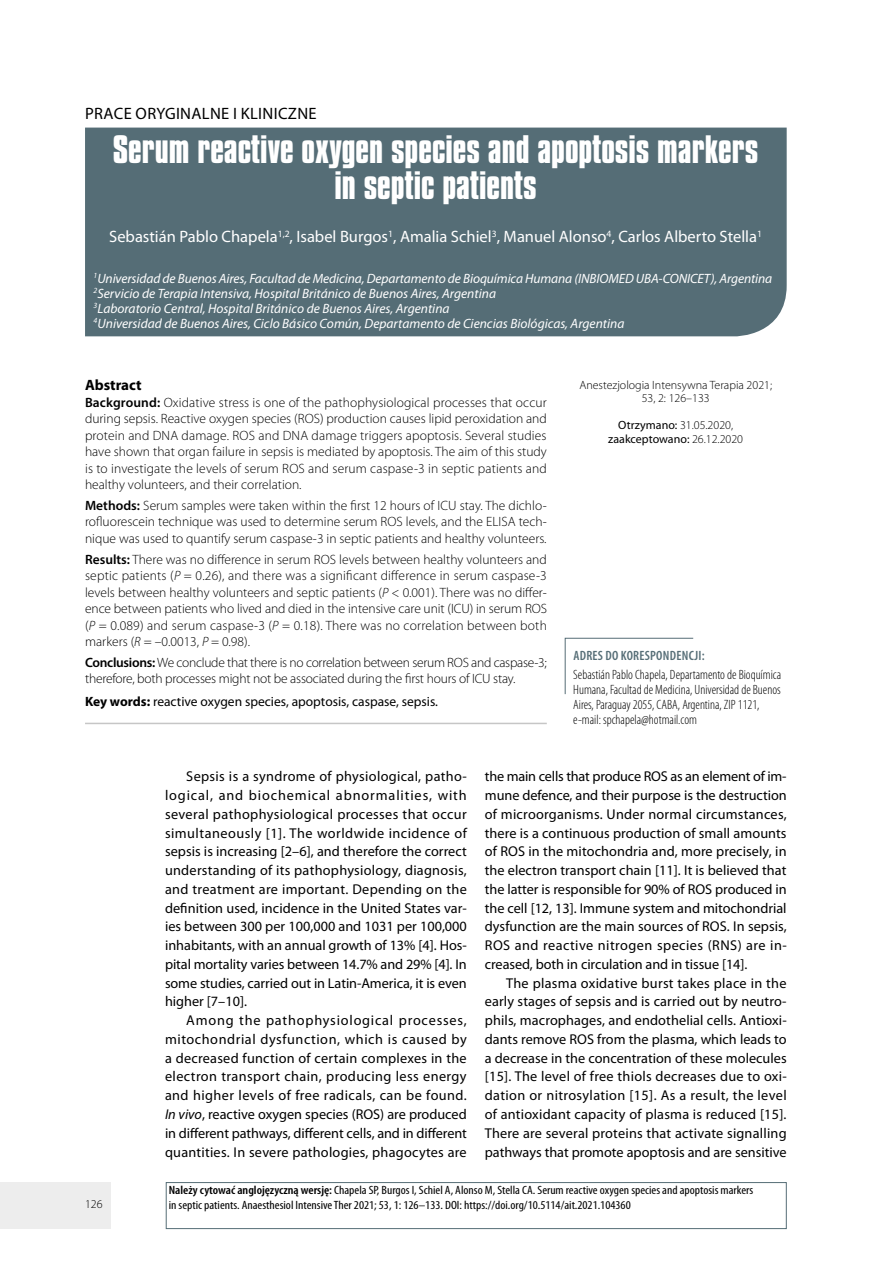
<style>
.page{position:relative;width:893px;height:1263px;background:#fff}
.page>*{position:absolute;margin:0;border:0;box-sizing:border-box;transform-origin:0 0}
.t1{font:700 33px/36px "Compacta PL";color:#fff;text-align:center}
.t2{font:16.5px "Myriad Pro";color:#fff}
.t3{font:16.5px "Myriad Pro";letter-spacing:.02em;color:#000}
.t4{font:700 15px "Myriad Pro";color:#000}
.t5{font:14.25px/18.8px "Myriad Pro";color:#000;text-align:justify}
.t6{font:300 13.5px/16.5px "Myriad Pro";color:#000;text-align:justify}
.t7{font:italic 13.5px/15px "Myriad Pro";color:#fff}
.t8{font:300 condensed 13.5px/15px "Myriad Pro";color:#000}
.t9{font:13.5px "Myriad Pro";color:#000}
.t10{font:600 condensed 13.5px "Myriad Pro";letter-spacing:.02em;color:#556d76}
.t11{font:condensed 12px/15px "Myriad Pro";color:#000;scale:1.1 1}
.t12{font:300 12px/13.5px "Myriad Pro";color:#000;text-align:center}
.t13{font:12px/13.5px "Myriad Pro";color:#000;text-align:center}
.s1{font-weight:600}
.s2{font-style:italic}
.s3{font-weight:700}
.s4{font-weight:300}
</style>
<div class="page">
<div style="left:0;top:1182px;width:111px;height:47px;background:#ededed"></div>
<div style="left:85px;top:128px;width:702px;height:208px;background:#556d76"></div>
<svg style="left:564px;top:637px;width:130px;height:58px"></svg>
<hr style="left:85px;top:723px;width:462px;height:1px;background:#c6c6c6">
<div style="left:166px;top:1182px;width:621px;height:47px;border:1px solid #556d76"></div>
<p class="t3" style="left:85px;top:103px;width:233px">PRACE ORYGINALNE I KLINICZNE</p>
<h1 class="t1" style="left:113px;top:132px;width:647px">Serum reactive oxygen species and apoptosis markers in septic patients</h1>
<p class="t2" style="left:109px;top:227px;width:654px">Sebastián Pablo Chapela<sup>1,2</sup>, Isabel Burgos<sup>1</sup>, Amalia Schiel<sup>3</sup>, Manuel Alonso<sup>4</sup>, Carlos Alberto Stella<sup>1</sup></p>
<p class="t7" style="left:94px;top:271px;width:680px"><sup>1</sup>Universidad de Buenos Aires, Facultad de Medicina, Departamento de Bioquímica Humana (INBIOMED UBA-CONICET), Argentina <sup>2</sup>Servicio de Terapia Intensiva, Hospital Británico de Buenos Aires, Argentina<br><sup>3</sup>Laboratorio Central, Hospital Británico de Buenos Aires, Argentina<br><sup>4</sup>Universidad de Buenos Aires, Ciclo Básico Común, Departamento de Ciencias Biológicas, Argentina</p>
<p class="t4" style="left:85px;top:375px;width:58px">Abstract</p>
<p class="t6" style="left:85px;top:394px;width:463px"><span class="s1">Background:</span> Oxidative stress is one of the pathophysiological processes that occur during sepsis. Reactive oxygen species (ROS) production causes lipid peroxidation and protein and DNA damage. ROS and DNA damage triggers apoptosis. Several studies have shown that organ failure in sepsis is mediated by apoptosis. The aim of this study is to investigate the levels of serum ROS and serum caspase-3 in septic patients and healthy volunteers, and their correlation.</p>
<p class="t6" style="left:85px;top:497px;width:463px"><span class="s1">Methods:</span> Serum samples were taken within the first 12 hours of ICU stay. The dichlo&shy;rofluorescein technique was used to determine serum ROS levels, and the ELISA tech&shy;nique was used to quantify serum caspase-3 in septic patients and healthy volunteers.</p>
<p class="t6" style="left:85px;top:551px;width:464px"><span class="s1">Results:</span> There was no difference in serum ROS levels between healthy volunteers and septic patients (<span class="s2">P</span> = 0.26), and there was a significant difference in serum caspase-3 levels between healthy volunteers and septic patients (<span class="s2">P</span> &lt; 0.001). There was no differ&shy;ence between patients who lived and died in the intensive care unit (ICU) in serum ROS (<span class="s2">P</span> = 0.089) and serum caspase-3 (<span class="s2">P</span> = 0.18). There was no correlation between both markers (<span class="s2">R</span> = –0.0013, <span class="s2">P</span> = 0.98).</p>
<p class="t6" style="left:85px;top:654px;width:463px"><span class="s1">Conclusions:</span> We conclude that there is no correlation between serum ROS and caspase-3; therefore, both processes might not be associated during the first hours of ICU stay.</p>
<p class="t9" style="left:85px;top:693px;width:355px"><span class="s3">Key words:</span> reactive oxygen species, apoptosis, caspase, sepsis.</p>
<p class="t12" style="left:579px;top:378px;width:194px">Anestezjologia Intensywna Terapia 2021;<br>53, 2: 126–133</p>
<p class="t13" style="left:608px;top:418px;width:136px">Otrzymano: <span class="s4">31.05.2020, </span>zaakceptowano: <span class="s4">26.12.2020</span></p>
<p class="t10" style="left:573px;top:647px;width:133px">ADRES DO KORESPONDENCJI:</p>
<p class="t8" style="left:573px;top:667px;width:209px">Sebastián Pablo Chapela, Departamento de Bioquímica Humana, Facultad de Medicina, Universidad de Buenos Aires, Paraguay 2055, CABA, Argentina, ZIP 1121, e-mail: spchapela@hotmail.com</p>
<p class="t12" style="left:85px;top:1197px;width:19px">126</p>
<p class="t5" style="left:165px;top:767px;width:303px;text-indent:21px">Sepsis is a syndrome of physiological, patho&shy;logical, and biochemical abnormalities, with several pathophysiological processes that occur simultaneously [1]. The worldwide incidence of sepsis is increasing [2–6], and therefore the correct understanding of its pathophysiology, diagnosis, and treatment are important. Depending on the definition used, incidence in the United States var&shy;ies between 300 per 100,000 and 1031 per 100,000 inhabitants, with an annual growth of 13% [4]. Hos&shy;pital mortality varies between 14.7% and 29% [4]. In some studies, carried out in Latin-America, it is even higher [7–10].</p>
<p class="t5" style="left:165px;top:1011px;width:303px;text-indent:21px">Among the pathophysiological processes, mitochondrial dysfunction, which is caused by a decreased function of certain complexes in the electron transport chain, producing less energy and higher levels of free radicals, can be found.<br><span class="s2">In vivo</span>, reactive oxygen species (ROS) are produced in different pathways, different cells, and in different quantities. In severe pathologies, phagocytes are</p>
<p class="t5" style="left:485px;top:767px;width:303px">the main cells that produce ROS as an element of im&shy;mune defence, and their purpose is the destruction of microorganisms. Under normal circumstances, there is a continuous production of small amounts of ROS in the mitochondria and, more precisely, in the electron transport chain [11]. It is believed that the latter is responsible for 90% of ROS produced in the cell [12, 13]. Immune system and mitochondrial dysfunction are the main sources of ROS. In sepsis, ROS and reactive nitrogen species (RNS) are in&shy;creased, both in circulation and in tissue [14].</p>
<p class="t5" style="left:485px;top:973px;width:303px;text-indent:21px">The plasma oxidative burst takes place in the early stages of sepsis and is carried out by neutro&shy;phils, macrophages, and endothelial cells. Antioxi&shy;dants remove ROS from the plasma, which leads to a decrease in the concentration of these molecules [15]. The level of free thiols decreases due to oxi&shy;dation or nitrosylation [15]. As a result, the level of antioxidant capacity of plasma is reduced [15].<br>There are several proteins that activate signalling pathways that promote apoptosis and are sensitive</p>
<p class="t11" style="left:169px;top:1182px;width:533px"><span class="s1">Należy cytować anglojęzyczną wersję:</span> Chapela SP, Burgos I, Schiel A, Alonso M, Stella CA. Serum reactive oxygen species and apoptosis markers in septic patients. Anaesthesiol Intensive Ther 2021; 53, 1: 126–133. DOI: https://doi.org/10.5114/ait.2021.104360</p>
</div>
